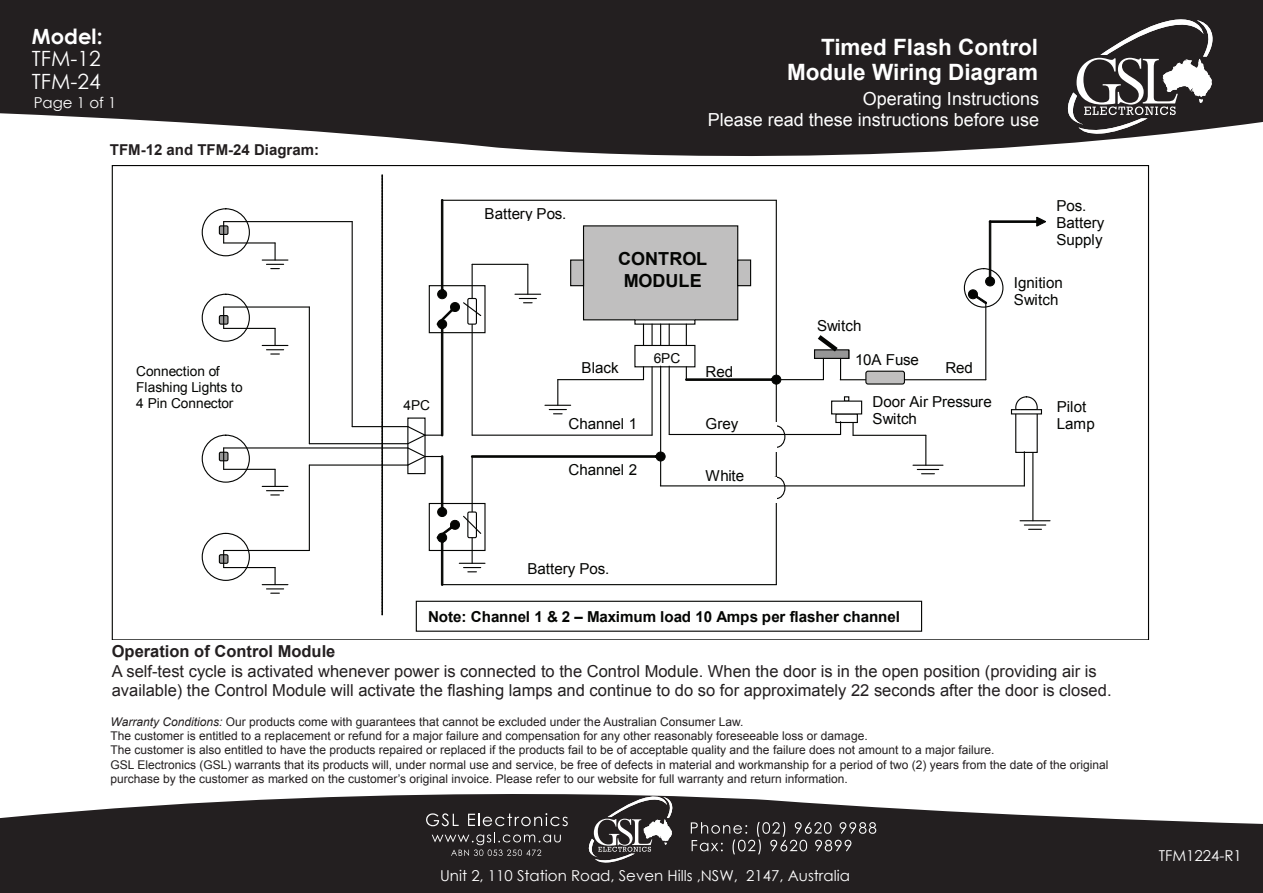
<style>
.page{position:relative;width:1263px;height:893px;background:#fff}
.page>*{position:absolute;margin:0;border:0;box-sizing:border-box;transform-origin:0 0}
.t1{font:700 22.5px/25.5px "Arial";color:#fff;text-align:right}
.t2{font:21px/22.5px "Century Gothic";color:#fff}
.t3{font:700 21px "Century Gothic";color:#fff}
.t4{font:18px/21px "Arial";color:#fff;text-align:right}
.t5{font:700 18px/21.9px "Arial";color:#040503;text-align:center}
.t6{font:16.5px/19.8px "Arial";color:#231f20}
.t7{font:700 16.5px "Arial";color:#231f20}
.t8{font:15.15px/17.2px "Arial";letter-spacing:-.01em;color:#040503}
.t9{font:700 15.15px "Arial";letter-spacing:-.01em;color:#040503}
.t10{font:15px "Century Gothic";color:#fff}
.t11{font:700 15px "Arial";color:#231f20}
.t12{font:13.65px/15.6px "Arial";letter-spacing:-.005em;color:#040503}
.t13{font:12px/14.4px "Arial";color:#231f20}
.s1{font-style:italic}
</style>
<div class="page">
<svg style="left:0;top:794px;width:1263px;height:99px;background:#403c3d"></svg>
<svg style="left:691px;top:822px;width:185px;height:32px;background:#423e3f"></svg>
<svg style="left:432px;top:832px;width:129px;height:24px;background:#3d393a"></svg>
<svg style="left:426px;top:813px;width:33px;height:13px"></svg>
<svg style="left:468px;top:813px;width:100px;height:13px"></svg>
<svg style="left:582px;top:794px;width:94px;height:71px;background:#514e4f"></svg>
<svg style="left:0;top:0;width:1263px;height:179px;fill:#231f20"></svg>
<svg style="left:1055px;top:4px;width:164px;height:134px"></svg>
<div style="left:1015px;top:396px;width:23px;height:23px;border:1px solid #040503;border-radius:50%"></div>
<div style="left:583px;top:226px;width:155px;height:94px;background:#c0bfbf"></div>
<div style="left:583px;top:225px;width:155px;height:95px;border:1px solid #040503"></div>
<div style="left:738px;top:260px;width:13px;height:26px;background:#c0bfbf"></div>
<div style="left:737px;top:259px;width:14px;height:27px;border:1px solid #040503"></div>
<div style="left:634px;top:345px;width:61px;height:22px;background:#fff;border:1px solid #040503"></div>
<svg style="left:686px;top:324px;width:1px;height:21px"></svg>
<svg style="left:685px;top:367px;width:96px;height:17px"></svg>
<hr style="left:776px;top:379px;width:47px;height:1px;background:#040503">
<div style="left:815px;top:350px;width:34px;height:8px;background:#969696"></div>
<div style="left:814px;top:349px;width:35px;height:10px;border:1px solid #040503"></div>
<hr style="left:840px;top:379px;width:146px;height:1px;background:#040503">
<hr style="left:985px;top:303px;width:1px;height:77px;background:#040503">
<svg style="left:968px;top:217px;width:78px;height:87px"></svg>
<div style="left:964px;top:268px;width:39px;height:40px;border:1px solid #040503;border-radius:50%"></div>
<div style="left:866px;top:371px;width:38px;height:13px;background:#c0bfbf;border-radius:2px"></div>
<div style="left:865px;top:371px;width:40px;height:14px;border:1px solid #040503;border-radius:2px"></div>
<svg style="left:813px;top:335px;width:29px;height:45px"></svg>
<svg style="left:852px;top:423px;width:2px;height:12px"></svg>
<hr style="left:853px;top:435px;width:73px;height:1px;background:#040503">
<hr style="left:925px;top:435px;width:1px;height:30px;background:#040503">
<div style="left:835px;top:413px;width:23px;height:10px;background:#fff;border:1px solid #040503"></div>
<svg style="left:844px;top:396px;width:5px;height:5px"></svg>
<hr style="left:913px;top:465px;width:30px;height:1px;background:#040503">
<svg style="left:917px;top:469px;width:22px;height:5px"></svg>
<hr style="left:1032px;top:452px;width:1px;height:69px;background:#040503">
<div style="left:1015px;top:409px;width:23px;height:44px;background:#fff;border:1px solid #040503"></div>
<svg style="left:1011px;top:409px;width:31px;height:5px"></svg>
<hr style="left:1020px;top:520px;width:30px;height:1px;background:#040503">
<hr style="left:1024px;top:524px;width:22px;height:2px;background:#040503">
<svg style="left:1029px;top:529px;width:12px;height:1px"></svg>
<hr style="left:442px;top:584px;width:334px;height:1px;background:#040503">
<hr style="left:776px;top:499px;width:1px;height:86px;background:#040503">
<hr style="left:776px;top:200px;width:1px;height:226px;background:#040503">
<hr style="left:776px;top:447px;width:1px;height:31px;background:#040503">
<hr style="left:442px;top:200px;width:334px;height:1px;background:#040503">
<svg style="left:381px;top:174px;width:2px;height:441px"></svg>
<div style="left:202px;top:208px;width:48px;height:48px;border:1px solid #040503;border-radius:50%"></div>
<div style="left:202px;top:294px;width:48px;height:48px;border:1px solid #040503;border-radius:50%"></div>
<div style="left:202px;top:435px;width:48px;height:48px;background:#fff;border:1px solid #040503;border-radius:50%"></div>
<div style="left:202px;top:533px;width:48px;height:48px;background:#fff;border:1px solid #040503;border-radius:50%"></div>
<hr style="left:352px;top:426px;width:56px;height:1px;background:#040503">
<hr style="left:352px;top:222px;width:1px;height:205px;background:#040503">
<hr style="left:224px;top:221px;width:128px;height:1px;background:#040503">
<hr style="left:309px;top:443px;width:99px;height:1px;background:#040503">
<hr style="left:309px;top:307px;width:1px;height:137px;background:#040503">
<hr style="left:224px;top:306px;width:85px;height:2px;background:#040503">
<hr style="left:224px;top:447px;width:184px;height:1px;background:#040503">
<hr style="left:309px;top:465px;width:1px;height:85px;background:#040503">
<hr style="left:309px;top:464px;width:99px;height:2px;background:#040503">
<hr style="left:224px;top:242px;width:51px;height:2px;background:#040503">
<hr style="left:224px;top:328px;width:51px;height:1px;background:#040503">
<hr style="left:224px;top:469px;width:51px;height:1px;background:#040503">
<hr style="left:224px;top:567px;width:51px;height:1px;background:#040503">
<hr style="left:262px;top:259px;width:26px;height:2px;background:#040503">
<svg style="left:266px;top:243px;width:18px;height:26px"></svg>
<svg style="left:262px;top:328px;width:26px;height:27px"></svg>
<svg style="left:262px;top:469px;width:26px;height:26px"></svg>
<svg style="left:262px;top:568px;width:26px;height:26px"></svg>
<svg style="left:406px;top:199px;width:264px;height:387px"></svg>
<hr style="left:224px;top:550px;width:85px;height:1px;background:#040503">
<svg style="left:219px;top:555px;width:9px;height:8px"></svg>
<div style="left:219px;top:554px;width:9px;height:10px;border:1px solid #040503"></div>
<svg style="left:223px;top:550px;width:1px;height:18px"></svg>
<svg style="left:219px;top:452px;width:9px;height:9px"></svg>
<div style="left:219px;top:452px;width:9px;height:9px;border:1px solid #040503"></div>
<svg style="left:219px;top:316px;width:9px;height:8px"></svg>
<div style="left:219px;top:315px;width:9px;height:10px;border:1px solid #040503"></div>
<svg style="left:219px;top:226px;width:9px;height:8px"></svg>
<div style="left:219px;top:225px;width:9px;height:10px;border:1px solid #040503"></div>
<svg style="left:223px;top:448px;width:1px;height:21px"></svg>
<svg style="left:223px;top:307px;width:1px;height:21px"></svg>
<svg style="left:223px;top:222px;width:1px;height:21px"></svg>
<div style="left:831px;top:401px;width:31px;height:13px;border:1px solid #040503"></div>
<div style="left:416px;top:601px;width:506px;height:31px;border:1px solid #040503"></div>
<div style="left:767px;top:477px;width:18px;height:22px;border:1px solid #040503;border-radius:50%"></div>
<div style="left:759px;top:477px;width:17px;height:26px;background:#fff"></div>
<div style="left:767px;top:425px;width:18px;height:23px;border:1px solid #040503;border-radius:50%"></div>
<div style="left:759px;top:422px;width:17px;height:30px;background:#fff"></div>
<hr style="left:669px;top:434px;width:171px;height:1px;background:#040503">
<hr style="left:669px;top:366px;width:1px;height:68px;background:#040503">
<hr style="left:660px;top:485px;width:364px;height:1px;background:#040503">
<hr style="left:660px;top:366px;width:1px;height:120px;background:#040503">
<hr style="left:1024px;top:452px;width:1px;height:34px;background:#040503">
<svg style="left:840px;top:422px;width:1px;height:12px"></svg>
<h2 class="t3" style="left:32px;top:20px;width:72px">Model:</h2>
<h2 class="t2" style="left:32px;top:47px;width:70px">TFM-12<br>TFM-24</h2>
<p class="t10" style="left:34px;top:92px;width:84px">Page 1 of 1</p>
<p class="t11" style="left:110px;top:140px;width:211px">TFM-12 and TFM-24 Diagram:</p>
<p class="t12" style="left:136px;top:364px;width:108px">Connection of<br>Flashing Lights to<br>4 Pin Connector</p>
<p class="t12" style="left:403px;top:398px;width:28px">4PC</p>
<p class="t8" style="left:485px;top:206px;width:83px">Battery Pos.</p>
<h1 class="t1" style="left:787px;top:35px;width:253px">Timed Flash Control<br>Module Wiring Diagram</h1>
<h3 class="t4" style="left:708px;top:89px;width:333px">Operating Instructions<br>Please read these instructions before use</h3>
<h3 class="t5" style="left:618px;top:248px;width:91px">CONTROL<br>MODULE</h3>
<p class="t8" style="left:1056px;top:197px;width:49px">Pos.<br>Battery<br>Supply</p>
<p class="t8" style="left:1014px;top:274px;width:50px">Ignition<br>Switch</p>
<p class="t8" style="left:582px;top:360px;width:39px">Black</p>
<p class="t8" style="left:569px;top:415px;width:70px">Channel 1</p>
<p class="t8" style="left:569px;top:461px;width:70px">Channel 2</p>
<p class="t12" style="left:654px;top:351px;width:28px">6PC</p>
<p class="t8" style="left:706px;top:363px;width:29px">Red</p>
<p class="t8" style="left:706px;top:415px;width:34px">Grey</p>
<p class="t8" style="left:706px;top:467px;width:40px">White</p>
<p class="t8" style="left:527px;top:560px;width:83px">Battery Pos.</p>
<p class="t8" style="left:817px;top:317px;width:46px">Switch</p>
<p class="t8" style="left:855px;top:351px;width:65px">10A Fuse</p>
<p class="t8" style="left:945px;top:360px;width:29px">Red</p>
<p class="t8" style="left:872px;top:393px;width:121px">Door Air Pressure<br>Switch</p>
<p class="t8" style="left:1057px;top:398px;width:39px">Pilot<br>Lamp</p>
<p class="t9" style="left:428px;top:606px;width:473px">Note: Channel 1 &amp; 2 – Maximum load 10 Amps per flasher channel</p>
<h3 class="t7" style="left:112px;top:640px;width:225px">Operation of Control Module</h3>
<p class="t6" style="left:112px;top:661px;width:1001px">A self-test cycle is activated whenever power is connected to the Control Module. When the door is in the open position (providing air is available) the Control Module will activate the flashing lamps and continue to do so for approximately 22 seconds after the door is closed.</p>
<p class="t13" style="left:111px;top:714px;width:999px"><span class="s1">Warranty Conditions:</span> Our products come with guarantees that cannot be excluded under the Australian Consumer Law.<br>The customer is entitled to a replacement or refund for a major failure and compensation for any other reasonably foreseeable loss or damage.<br>The customer is also entitled to have the products repaired or replaced if the products fail to be of acceptable quality and the failure does not amount to a major failure.<br>GSL Electronics (GSL) warrants that its products will, under normal use and service, be free of defects in material and workmanship for a period of two (2) years from the date of the original purchase by the customer as marked on the customer’s original invoice. Please refer to our website for full warranty and return information.</p>
<p class="t10" style="left:440px;top:865px;width:411px">Unit 2, 110 Station Road, Seven Hills ,NSW, 2147, Australia</p>
<p class="t10" style="left:1159px;top:845px;width:85px">TFM1224-R1</p>
</div>
